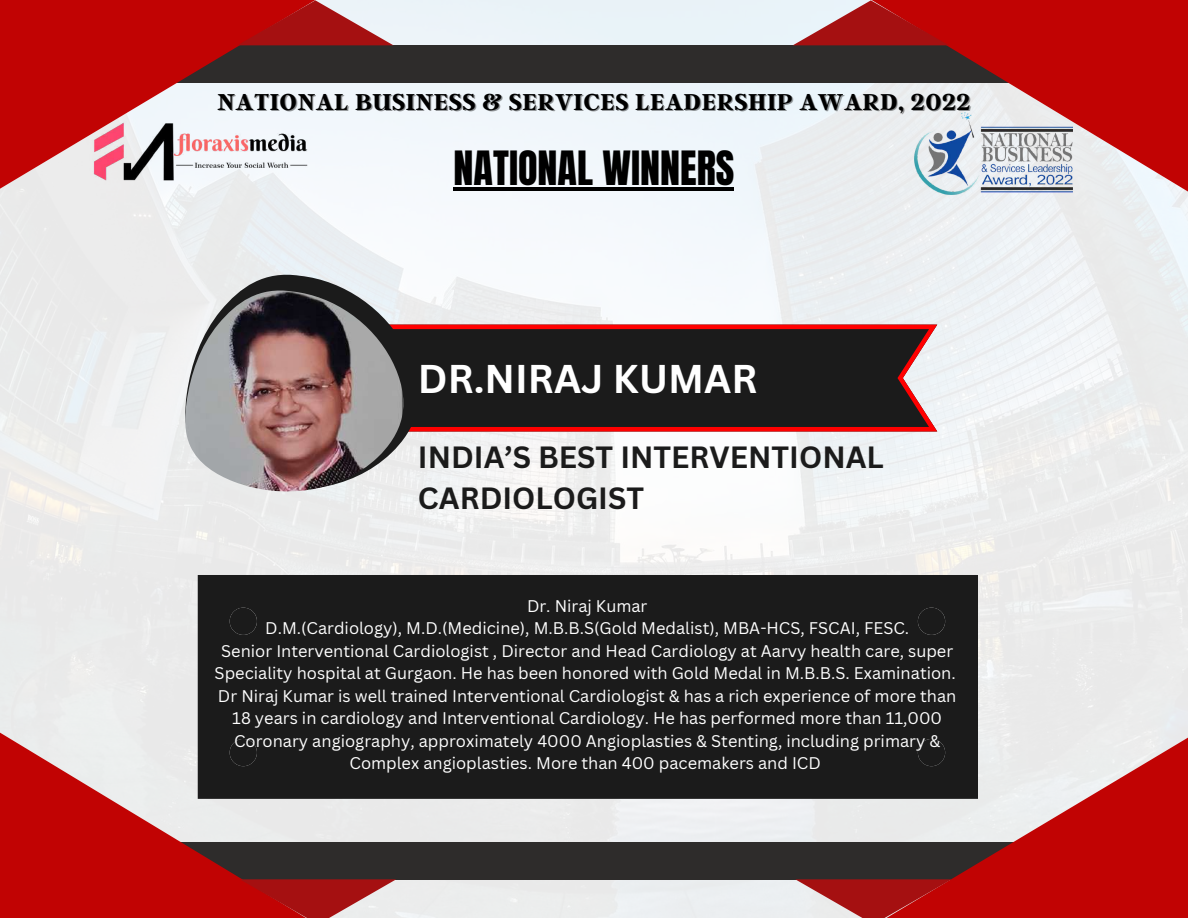
<style>
.page{position:relative;width:1188px;height:918px;background:#fff}
.page>*{position:absolute;margin:0;border:0;box-sizing:border-box;transform-origin:0 0}
.t1{font:40.2px "Anton";color:#000}
.t2{font:700 39px "Canva Sans";color:#fff}
.t3{font:700 29.85px/41.7px "Canva Sans";color:#1b1b1b}
.t4{font:700 25.65px "Argent CF";letter-spacing:.02em;color:#000}
.t5{font:16.5px/22.5px "Canva Sans";color:#fff;text-align:center}
</style>
<div class="page">
<img style="left:0;top:0;width:1188px;height:918px">
<div style="left:0;top:842px;width:1188px;height:37px;background:#2e2c2b"></div>
<div style="left:0;top:46px;width:1188px;height:37px;background:#2e2c2b"></div>
<svg style="left:886px;top:695px;width:302px;height:223px"></svg>
<svg style="left:0;top:0;width:315px;height:223px;fill:#c10303"></svg>
<svg style="left:0;top:702px;width:318px;height:216px"></svg>
<svg style="left:871px;top:0;width:317px;height:223px;fill:#c10303"></svg>
<svg style="left:795px;top:879px;width:157px;height:39px"></svg>
<svg style="left:237px;top:0;width:157px;height:45px"></svg>
<svg style="left:240px;top:879px;width:156px;height:39px"></svg>
<svg style="left:793px;top:0;width:156px;height:45px"></svg>
<svg style="left:422px;top:325px;width:515px;height:106px"></svg>
<svg style="left:184px;top:270px;width:238px;height:229px;fill:#e9ebeb"></svg>
<img style="left:184px;top:286px;width:219px;height:214px">
<div style="left:198px;top:575px;width:780px;height:224px;background:#1b1b1b"></div>
<div style="left:230px;top:608px;width:27px;height:27px;background:#1b1b1b;border-radius:50%"></div>
<div style="left:918px;top:608px;width:27px;height:27px;background:#1b1b1b;border-radius:50%"></div>
<div style="left:918px;top:739px;width:27px;height:27px;background:#1b1b1b;border-radius:50%"></div>
<div style="left:230px;top:739px;width:27px;height:27px;background:#1b1b1b;border-radius:50%"></div>
<hr style="left:454px;top:188px;width:280px;height:3px;background:#000">
<img style="left:92px;top:117px;width:226px;height:66px">
<img style="left:914px;top:113px;width:159px;height:82px">
<h3 class="t4" style="left:217px;top:85px;width:755px">NATIONAL BUSINESS &amp; SERVICES LEADERSHIP AWARD, 2022</h3>
<h1 class="t1" style="left:454px;top:140px;width:282px">NATIONAL WINNERS</h1>
<h2 class="t2" style="left:418px;top:351px;width:341px">DR.NIRAJ KUMAR</h2>
<h3 class="t3" style="left:418px;top:435px;width:467px">INDIA’S BEST INTERVENTIONAL<br>CARDIOLOGIST</h3>
<p class="t5" style="left:215px;top:594px;width:743px">Dr. Niraj Kumar<br>D.M.(Cardiology), M.D.(Medicine), M.B.B.S(Gold Medalist), MBA-HCS, FSCAI, FESC.<br>Senior Interventional Cardiologist , Director and Head Cardiology at Aarvy health care, super Speciality hospital at Gurgaon. He has been honored with Gold Medal in M.B.B.S. Examination.<br>Dr Niraj Kumar is well trained Interventional Cardiologist &amp; has a rich experience of more than 18 years in cardiology and Interventional Cardiology. He has performed more than 11,000<br>Coronary angiography, approximately 4000 Angioplasties &amp; Stenting, including primary &amp; Complex angioplasties. More than 400 pacemakers and ICD</p>
</div>
